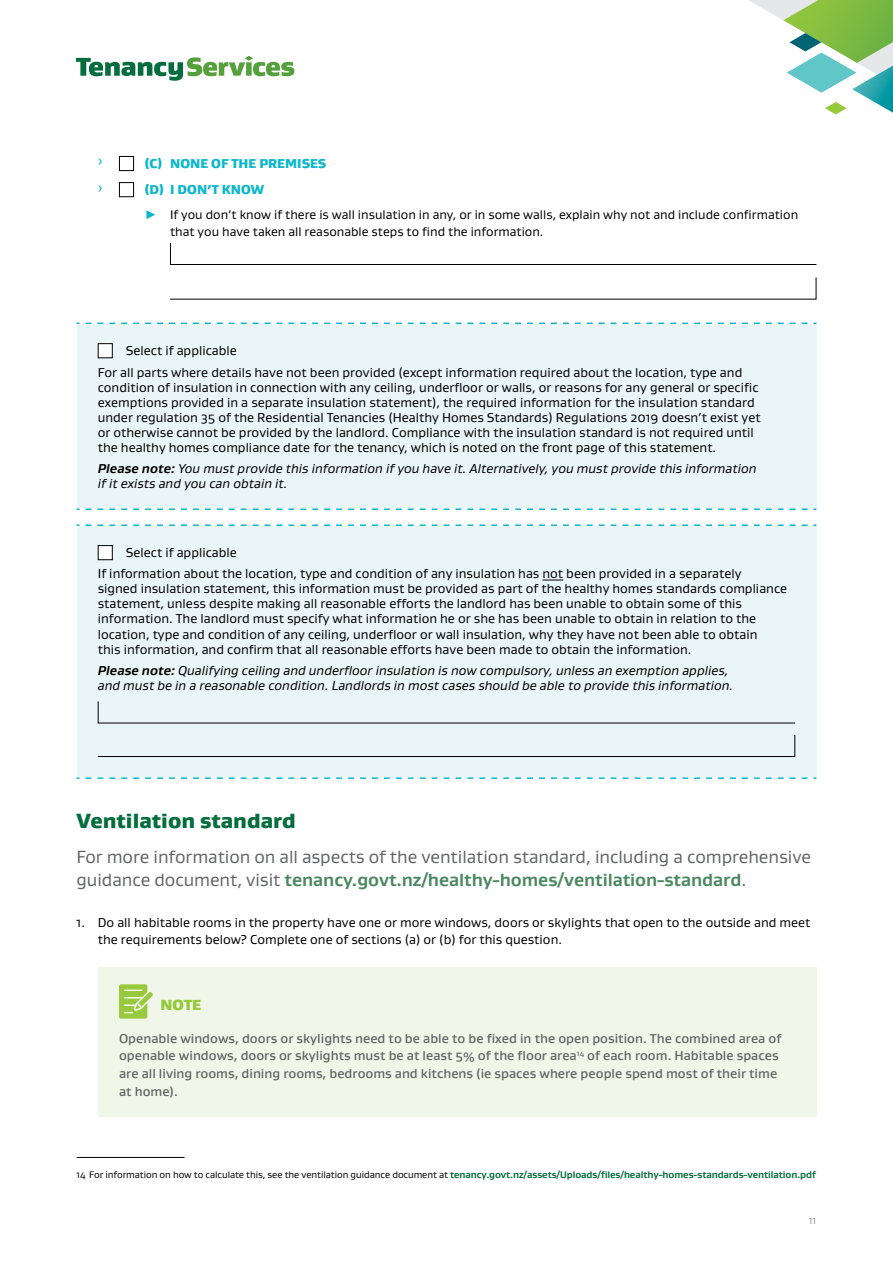
<style>
.page{position:relative;width:893px;height:1263px;background:#fff}
.page>*{position:absolute;margin:0;border:0;box-sizing:border-box;transform-origin:0 0}
.Heading_1_Gustan{font:900 21px "Gustan";color:#046d3d}
.Intro_text_Gustan{font:18px/22.5px "Gustan";letter-spacing:-.005em;color:#636466}
.Note_Box_Heading{font:900 15px "Gustan";color:#97c93d}
.Body_text_Gustan{font:13.2px/15px "Gustan";color:#000}
.Body_text_Gustan-2{font:italic 13.2px/15px "Gustan";color:#000}
.Note_Box_Body{font:500 13.2px/17.7px "Gustan";color:#636466}
.Hanging_Indent_5mm{font:13.2px/17.7px "Gustan";color:#000}
.t1{font:900 13.2px "Gustan";color:#0cb7cb}
.t2{font:13.2px "Gustan";color:#0cb7cb}
.t3{font:12.75px/16.5px "Gustan";color:#000}
.t4{font:10.5px "Gustan";color:#939598}
.Source_text_Gustan{font:700 9.75px "Gustan";letter-spacing:-.01em;color:#046d3d}
.s1{color:#0cb7cb}
.s2{font-weight:700}
.s3{font-weight:700;color:#4b8861}
.s4{font-weight:400;color:#000}
</style>
<div class="page">
<svg style="left:76px;top:56px;width:218px;height:25px"></svg>
<svg style="left:749px;top:0;width:144px;height:115px"></svg>
<div style="left:119px;top:156px;width:15px;height:15px;border:1px solid #000"></div>
<div style="left:119px;top:182px;width:15px;height:15px;border:1px solid #000"></div>
<svg style="left:170px;top:242px;width:647px;height:23px"></svg>
<svg style="left:170px;top:277px;width:647px;height:23px"></svg>
<div style="left:77px;top:323px;width:739px;height:186px;background:#e9f5f7"></div>
<svg style="left:77px;top:322px;width:739px;height:2px"></svg>
<svg style="left:77px;top:508px;width:739px;height:2px"></svg>
<div style="left:98px;top:344px;width:14px;height:14px;background:#fff"></div>
<div style="left:98px;top:343px;width:15px;height:15px;border:1px solid #000"></div>
<div style="left:77px;top:525px;width:739px;height:253px;background:#e9f5f7"></div>
<svg style="left:77px;top:524px;width:739px;height:2px"></svg>
<svg style="left:77px;top:777px;width:739px;height:2px"></svg>
<svg style="left:542px;top:580px;width:21px;height:1px"></svg>
<div style="left:98px;top:546px;width:14px;height:14px;background:#fff"></div>
<div style="left:98px;top:545px;width:15px;height:15px;border:1px solid #000"></div>
<svg style="left:97px;top:701px;width:699px;height:23px"></svg>
<svg style="left:97px;top:734px;width:698px;height:23px"></svg>
<div style="left:98px;top:967px;width:718px;height:150px;background:#f1f7e8"></div>
<svg style="left:119px;top:984px;width:34px;height:35px"></svg>
<hr style="left:77px;top:1157px;width:108px;height:1px;background:#000">
<p class="t2" style="left:98px;top:153px;width:7px">›</p>
<p class="t1" style="left:145px;top:155px;width:183px">(C) NONE OF THE PREMISES</p>
<p class="t2" style="left:98px;top:180px;width:7px">›</p>
<p class="t1" style="left:145px;top:181px;width:121px">(D) I DON’T KNOW</p>
<p class="t3" style="left:170px;top:206px;width:630px;text-indent:-26px"><span class="s1">▶</span> If you don’t know if there is wall insulation in any, or in some walls, explain why not and include confirmation that you have taken all reasonable steps to find the information.</p>
<p class="Body_text_Gustan" style="left:126px;top:343px;width:113px">Select if applicable</p>
<p class="Body_text_Gustan" style="left:98px;top:364px;width:664px">For all parts where details have not been provided (except information required about the location, type and condition of insulation in connection with any ceiling, underfloor or walls, or reasons for any general or specific exemptions provided in a separate insulation statement), the required information for the insulation standard under regulation 35 of the Residential Tenancies (Healthy Homes Standards) Regulations 2019 doesn’t exist yet or otherwise cannot be provided by the landlord. Compliance with the insulation standard is not required until the healthy homes compliance date for the tenancy, which is noted on the front page of this statement.</p>
<p class="Body_text_Gustan-2" style="left:98px;top:461px;width:660px"><span class="s2">Please note:</span> You must provide this information if you have it. Alternatively, you must provide this information if it exists and you can obtain it.</p>
<p class="Body_text_Gustan" style="left:126px;top:545px;width:113px">Select if applicable</p>
<p class="Body_text_Gustan" style="left:98px;top:566px;width:691px">If information about the location, type and condition of any insulation has not been provided in a separately<br>signed insulation statement, this information must be provided as part of the healthy homes standards compliance statement, unless despite making all reasonable efforts the landlord has been unable to obtain some of this information. The landlord must specify what information he or she has been unable to obtain in relation to the location, type and condition of any ceiling, underfloor or wall insulation, why they have not been able to obtain<br>this information, and confirm that all reasonable efforts have been made to obtain the information.</p>
<p class="Body_text_Gustan-2" style="left:98px;top:662px;width:637px"><span class="s2">Please note:</span> Qualifying ceiling and underfloor insulation is now compulsory, unless an exemption applies, and must be in a reasonable condition. Landlords in most cases should be able to provide this information.</p>
<p class="Heading_1_Gustan" style="left:77px;top:807px;width:221px">Ventilation standard</p>
<p class="Intro_text_Gustan" style="left:77px;top:845px;width:736px">For more information on all aspects of the ventilation standard, including a comprehensive guidance document, visit <span class="s3">tenancy.govt.nz/healthy-homes/ventilation-standard</span>.</p>
<p class="Hanging_Indent_5mm" style="left:98px;top:913px;width:714px;text-indent:-21px">1. Do all habitable rooms in the property have one or more windows, doors or skylights that open to the outside and meet the requirements below? Complete one of sections (a) or (b) for this question.</p>
<p class="Note_Box_Heading" style="left:160px;top:995px;width:42px">NOTE</p>
<p class="Note_Box_Body" style="left:119px;top:1029px;width:664px">Openable windows, doors or skylights need to be able to be fixed in the open position. The combined area of openable windows, doors or skylights must be at least 5% of the floor area<sup>14</sup> of each room. Habitable spaces are all living rooms, dining rooms, bedrooms and kitchens (ie spaces where people spend most of their time at home).</p>
<p class="Source_text_Gustan" style="left:77px;top:1168px;width:741px"><span class="s4">14 For information on how to calculate this, see the ventilation guidance document at</span> tenancy.govt.nz/assets/Uploads/files/healthy-homes-standards-ventilation.pdf</p>
<p class="t4" style="left:809px;top:1214px;width:9px">11</p>
</div>
